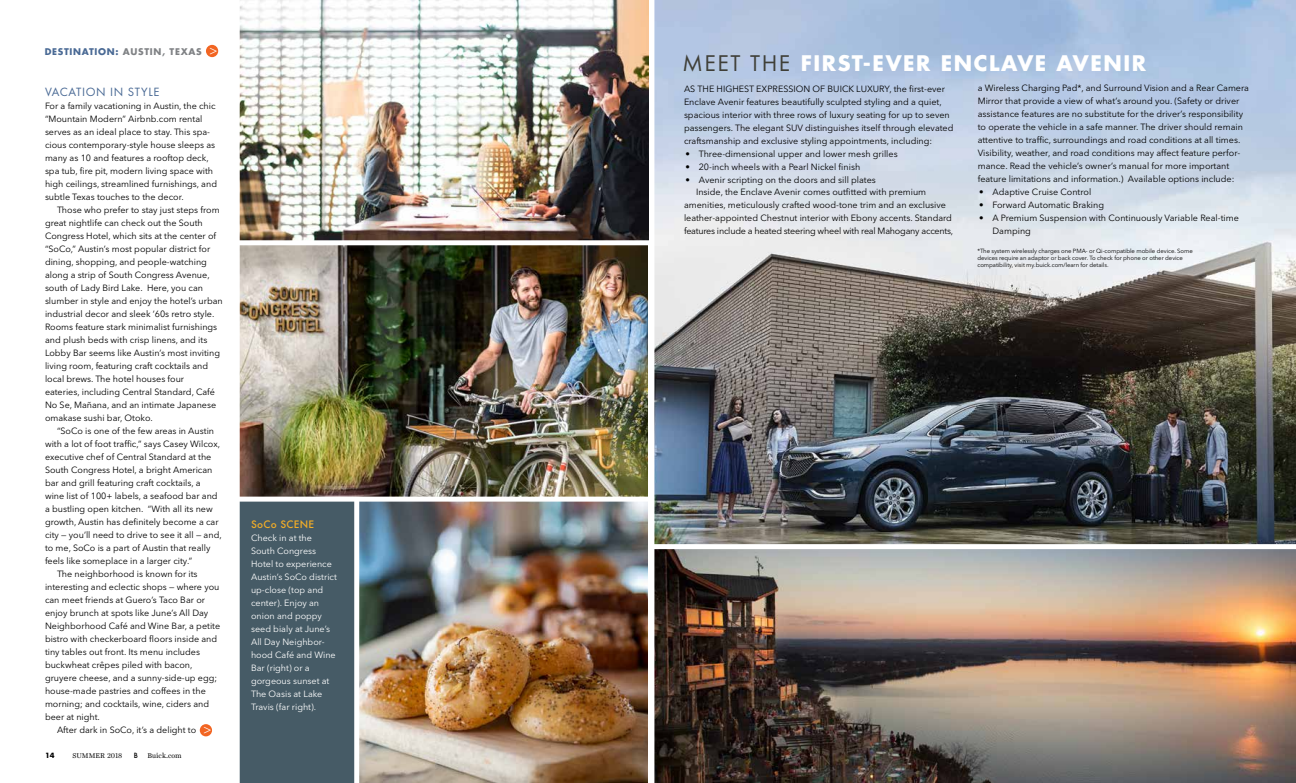
<style>
.page{position:relative;width:1296px;height:783px;background:#fff}
.page>*{position:absolute;margin:0;border:0;box-sizing:border-box;transform-origin:0 0}
.t1{font:700 20.9px "Futura LT Pro";letter-spacing:.075em;color:#fff}
.t2{font:12.8px "Avenir Next LT Pro";color:#fff}
.t3{font:11px "Buick Futura ND";letter-spacing:.05em;color:#4a6a95}
.t4{font:500 10px "Buick Futura ND";letter-spacing:.03em;color:#f2ad27}
.t5{font:9px/13px "Avenir Next LT Pro";color:#000}
.t6{font:9px/13px "Avenir Next LT Pro";color:#fff}
.t7{font:9px "Avenir Next LT Pro";letter-spacing:-.025em;color:#000}
.t8{font:700 9px "Futura LT Pro";letter-spacing:.08em;color:#4a6a95}
.t9{font:7px "Harriet Text";color:#000}
.t10{font:700 7px "Futura LT Pro";color:#000}
.t11{font:500 7px "Buick Futura ND";color:#000}
.t12{font:6px/7px "Avenir Next LT Pro";letter-spacing:-.01em;color:#000}
.s1{color:#808285}
.s2{font-family:"Avenir Next LT Pro";font-weight:400;font-size:12.8px;color:#fff}
.s3{font-family:"Buick Futura ND";font-weight:400;color:#3f3f37}
</style>
<div class="page">
<img style="left:654px;top:0;width:642px;height:783px">
<div style="left:200px;top:724px;width:12px;height:12px;background:#f26522;border-radius:50%"></div>
<div style="left:240px;top:500px;width:120px;height:283px;background:#465b66"></div>
<div style="left:206px;top:45px;width:12px;height:12px;background:#f26522;border-radius:50%"></div>
<img style="left:240px;top:245px;width:408px;height:252px">
<img style="left:240px;top:0;width:409px;height:240px">
<img style="left:359px;top:502px;width:289px;height:281px">
<div style="left:238px;top:497px;width:411px;height:5px;background:#fff"></div>
<div style="left:652px;top:544px;width:644px;height:5px;background:#fff"></div>
<div style="left:354px;top:501px;width:5px;height:282px;background:#fff"></div>
<p class="t8" style="left:45px;top:45px;width:174px">DESTINATION: <span class="s1">AUSTIN, TEXAS</span> <span class="s2">&gt;</span></p>
<p class="t3" style="left:45px;top:85px;width:116px">VACATION IN STYLE</p>
<p class="t5" style="left:45px;top:100px;width:174px">For a family vacationing in Austin, the chic “Mountain Modern” Airbnb.com rental serves as an ideal place to stay. This spa&shy;cious contemporary-style house sleeps as many as 10 and features a rooftop deck, spa tub, fire pit, modern living space with high ceilings, streamlined furnishings, and subtle Texas touches to the decor.</p>
<p class="t5" style="left:45px;top:204px;width:179px;text-indent:12px">Those who prefer to stay just steps from great nightlife can check out the South Congress Hotel, which sits at the center of “SoCo,” Austin’s most popular district for dining, shopping, and people-watching along a strip of South Congress Avenue, south of Lady Bird Lake. Here, you can slumber in style and enjoy the hotel’s urban industrial decor and sleek ’60s retro style.<br>Rooms feature stark minimalist furnishings and plush beds with crisp linens, and its Lobby Bar seems like Austin’s most inviting living room, featuring craft cocktails and local brews. The hotel houses four<br>eateries, including Central Standard, Café No Se, Mañana, and an intimate Japanese omakase sushi bar, Otoko.</p>
<p class="t5" style="left:57px;top:425px;width:159px">“SoCo is one of the few areas in Austin</p>
<p class="t5" style="left:45px;top:438px;width:177px">with a lot of foot traffic,” says Casey Wilcox,</p>
<p class="t5" style="left:45px;top:451px;width:168px">executive chef of Central Standard at the</p>
<p class="t5" style="left:45px;top:464px;width:169px">South Congress Hotel, a bright American</p>
<p class="t5" style="left:45px;top:477px;width:157px">bar and grill featuring craft cocktails, a</p>
<p class="t5" style="left:45px;top:490px;width:174px">wine list of 100+ labels, a seafood bar and</p>
<p class="t5" style="left:45px;top:503px;width:169px">a bustling open kitchen. “With all its new</p>
<p class="t5" style="left:45px;top:516px;width:175px">growth, Austin has definitely become a car</p>
<p class="t5" style="left:45px;top:529px;width:178px">city — you’ll need to drive to see it all — and,</p>
<p class="t5" style="left:45px;top:542px;width:167px">to me, SoCo is a part of Austin that really</p>
<p class="t5" style="left:45px;top:555px;width:149px">feels like someplace in a larger city.”</p>
<p class="t5" style="left:57px;top:568px;width:142px">The neighborhood is known for its</p>
<p class="t5" style="left:45px;top:581px;width:176px">interesting and eclectic shops — where you</p>
<p class="t5" style="left:45px;top:594px;width:162px">can meet friends at Guero’s Taco Bar or</p>
<p class="t5" style="left:45px;top:607px;width:165px">enjoy brunch at spots like June’s All Day</p>
<p class="t5" style="left:45px;top:620px;width:177px">Neighborhood Café and Wine Bar, a petite</p>
<p class="t5" style="left:45px;top:633px;width:174px">bistro with checkerboard floors inside and</p>
<p class="t5" style="left:45px;top:646px;width:157px">tiny tables out front. Its menu includes</p>
<p class="t5" style="left:45px;top:659px;width:149px">buckwheat crêpes piled with bacon,</p>
<p class="t5" style="left:45px;top:672px;width:174px">gruyere cheese, and a sunny-side-up egg;</p>
<p class="t5" style="left:45px;top:685px;width:162px">house-made pastries and coffees in the</p>
<p class="t5" style="left:45px;top:698px;width:166px">morning; and cocktails, wine, ciders and</p>
<p class="t5" style="left:45px;top:711px;width:56px">beer at night.</p>
<p class="t5" style="left:57px;top:724px;width:141px">After dark in SoCo, it’s a delight to</p>
<h2 class="t2" style="left:203px;top:722px;width:10px">&gt;</h2>
<p class="t10" style="left:45px;top:750px;width:11px">14</p>
<p class="t9" style="left:72px;top:751px;width:51px">SUMMER 2018</p>
<p class="t11" style="left:134px;top:751px;width:6px">B</p>
<p class="t9" style="left:147px;top:751px;width:36px">Buick.com</p>
<p class="t4" style="left:251px;top:518px;width:65px">SoCo SCENE</p>
<p class="t6" style="left:251px;top:531px;width:87px">Check in at the<br>South Congress<br>Hotel to experience<br>Austin’s SoCo district up-close (top and center). Enjoy an onion and poppy seed bialy at June’s<br>All Day Neighbor&shy;hood Café and Wine<br>Bar (right) or a gorgeous sunset at<br>The Oasis at Lake<br>Travis (far right).</p>
<h1 class="t1" style="left:683px;top:47px;width:465px"><span class="s3">MEET THE</span> FIRST-EVER ENCLAVE AVENIR</h1>
<p class="t5" style="left:978px;top:82px;width:273px">a Wireless Charging Pad*, and Surround Vision and a Rear Camera Mirror that provide a view of what’s around you. (Safety or driver assistance features are no substitute for the driver’s responsibility to operate the vehicle in a safe manner. The driver should remain attentive to traffic, surroundings and road conditions at all times.<br>Visibility, weather, and road conditions may affect feature perfor&shy;mance. Read the vehicle’s owner’s manual for more important feature limitations and information.) Available options include:</p>
<p class="t5" style="left:979px;top:186px;width:114px">• Adaptive Cruise Control</p>
<p class="t5" style="left:979px;top:198px;width:126px">• Forward Automatic Braking</p>
<p class="t5" style="left:993px;top:211px;width:248px;text-indent:-13px">• A Premium Suspension with Continuously Variable Real-time<br>Damping</p>
<p class="t5" style="left:684px;top:82px;width:271px">AS THE HIGHEST EXPRESSION OF BUICK LUXURY, the first-ever Enclave Avenir features beautifully sculpted styling and a quiet, spacious interior with three rows of luxury seating for up to seven passengers. The elegant SUV distinguishes itself through elevated craftsmanship and exclusive styling appointments, including:</p>
<p class="t5" style="left:685px;top:147px;width:214px">• Three-dimensional upper and lower mesh grilles</p>
<p class="t5" style="left:685px;top:160px;width:176px">• 20-inch wheels with a Pearl Nickel finish</p>
<p class="t5" style="left:685px;top:173px;width:192px">• Avenir scripting on the doors and sill plates</p>
<p class="t5" style="left:696px;top:186px;width:232px">Inside, the Enclave Avenir comes outfitted with premium</p>
<p class="t5" style="left:684px;top:199px;width:264px">amenities, meticulously crafted wood-tone trim and an exclusive</p>
<p class="t5" style="left:684px;top:212px;width:270px">leather-appointed Chestnut interior with Ebony accents. Standard</p>
<p class="t7" style="left:684px;top:226px;width:271px">features include a heated steering wheel with real Mahogany accents,</p>
<p class="t12" style="left:977px;top:248px;width:217px">*The system wirelessly charges one PMA- or Qi-compatible mobile device. Some devices require an adaptor or back cover. To check for phone or other device compatibility, visit my.buick.com/learn for details.</p>
</div>
